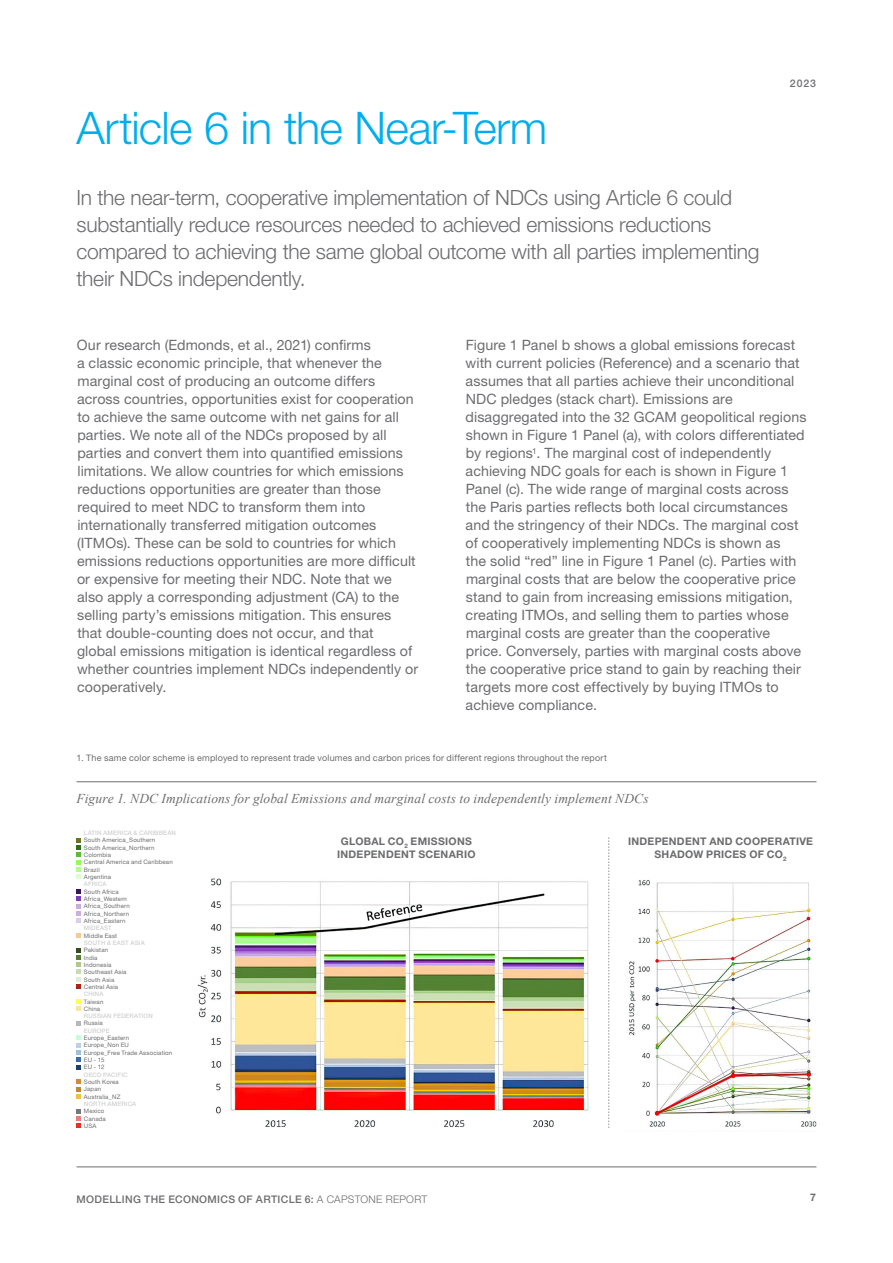
<style>
.page{position:relative;width:893px;height:1263px;background:#fff}
.page>*{position:absolute;margin:0;border:0;box-sizing:border-box;transform-origin:0 0}
._30_pt_Headline{font:300 45px "Helvetica Neue LT Std";letter-spacing:-.015em;color:#00aeef}
._14_pt_Headline{font:300 21px/27px "Helvetica Neue LT Std";letter-spacing:-.01em;color:#6c6d70}
.Normal_text_black{font:14.25px/18px "Helvetica Neue LT Std";letter-spacing:.005em;color:#6c6d70}
.Normal_text_black-2{font:italic 13.5px "Times New Roman";letter-spacing:.01em;color:#6c6d70}
.Normal_text_black-3{font:700 10.5px/12.6px "Helvetica Neue LT Std";letter-spacing:.025em;color:#6c6d70;text-align:center}
.t1{font:500 10.5px "Helvetica Neue LT Std";letter-spacing:.03em;color:#6c6d70}
.Normal_text_black-4{font:9px "Helvetica Neue LT Std";letter-spacing:.025em;color:#6c6d70}
.Normal_text_black-5{font:6.15px "Helvetica Neue LT Std";letter-spacing:.025em;color:#6c6d70}
.Normal_text_black-6{font:500 6.15px "Helvetica Neue LT Std";letter-spacing:.025em;color:#cfd0d2}
.s1{font-weight:300}
</style>
<div class="page">
<img style="left:197px;top:878px;width:392px;height:250px">
<img style="left:629px;top:880px;width:187px;height:247px">
<hr style="left:77px;top:781px;width:739px;height:1px;background:#6c6d70">
<svg style="left:608px;top:837px;width:1px;height:291px"></svg>
<svg style="left:77px;top:1109px;width:4px;height:19px"></svg>
<svg style="left:77px;top:1079px;width:4px;height:20px"></svg>
<svg style="left:77px;top:1035px;width:4px;height:34px"></svg>
<svg style="left:77px;top:1021px;width:4px;height:4px"></svg>
<svg style="left:77px;top:999px;width:4px;height:12px"></svg>
<svg style="left:77px;top:948px;width:4px;height:41px"></svg>
<svg style="left:77px;top:933px;width:4px;height:5px"></svg>
<svg style="left:77px;top:889px;width:4px;height:34px"></svg>
<svg style="left:77px;top:838px;width:4px;height:41px"></svg>
<hr style="left:77px;top:1166px;width:739px;height:1px;background:#6c6d70">
<p class="_30_pt_Headline" style="left:77px;top:100px;width:472px">Article 6 in the Near-Term</p>
<p class="_14_pt_Headline" style="left:77px;top:183px;width:684px">In the near-term, cooperative implementation of NDCs using Article 6 could substantially reduce resources needed to achieved emissions reductions compared to achieving the same global outcome with all parties implementing their NDCs independently.</p>
<p class="t1" style="left:790px;top:77px;width:28px">2023</p>
<p class="Normal_text_black" style="left:77px;top:336px;width:343px">Our research (Edmonds, et al., 2021) confirms<br>a classic economic principle, that whenever the marginal cost of producing an outcome differs across countries, opportunities exist for cooperation to achieve the same outcome with net gains for all parties. We note all of the NDCs proposed by all parties and convert them into quantified emissions limitations. We allow countries for which emissions reductions opportunities are greater than those required to meet NDC to transform them into internationally transferred mitigation outcomes (ITMOs). These can be sold to countries for which emissions reductions opportunities are more difficult or expensive for meeting their NDC. Note that we also apply a corresponding adjustment (CA) to the selling party’s emissions mitigation. This ensures that double-counting does not occur, and that<br>global emissions mitigation is identical regardless of whether countries implement NDCs independently or cooperatively.</p>
<p class="Normal_text_black" style="left:466px;top:336px;width:342px">Figure 1 Panel b shows a global emissions forecast with current policies (Reference) and a scenario that assumes that all parties achieve their unconditional NDC pledges (stack chart). Emissions are disaggregated into the 32 GCAM geopolitical regions shown in Figure 1 Panel (a), with colors differentiated by regions<sup>1</sup>. The marginal cost of independently achieving NDC goals for each is shown in Figure 1<br>Panel (c). The wide range of marginal costs across the Paris parties reflects both local circumstances and the stringency of their NDCs. The marginal cost of cooperatively implementing NDCs is shown as<br>the solid “red” line in Figure 1 Panel (c). Parties with marginal costs that are below the cooperative price stand to gain from increasing emissions mitigation, creating ITMOs, and selling them to parties whose marginal costs are greater than the cooperative price. Conversely, parties with marginal costs above the cooperative price stand to gain by reaching their targets more cost effectively by buying ITMOs to achieve compliance.</p>
<p class="Normal_text_black-4" style="left:77px;top:752px;width:532px">1. The same color scheme is employed to represent trade volumes and carbon prices for different regions throughout the report</p>
<p class="Normal_text_black-2" style="left:77px;top:789px;width:574px">Figure 1. NDC Implications for global Emissions and marginal costs to independently implement NDCs</p>
<p class="Normal_text_black-6" style="left:84px;top:829px;width:94px">LATIN AMERICA &amp; CARIBBEAN</p>
<p class="Normal_text_black-5" style="left:84px;top:836px;width:73px">South America_Southern</p>
<p class="Normal_text_black-5" style="left:84px;top:844px;width:72px">South America_Northern</p>
<p class="Normal_text_black-5" style="left:84px;top:851px;width:29px">Colombia</p>
<p class="Normal_text_black-5" style="left:84px;top:858px;width:90px">Central America and Caribbean</p>
<p class="Normal_text_black-5" style="left:84px;top:866px;width:17px">Brazil</p>
<p class="Normal_text_black-5" style="left:84px;top:873px;width:29px">Argentina</p>
<p class="Normal_text_black-6" style="left:84px;top:880px;width:24px">AFRICA</p>
<p class="Normal_text_black-5" style="left:84px;top:888px;width:36px">South Africa</p>
<p class="Normal_text_black-5" style="left:84px;top:895px;width:45px">Africa_Western</p>
<p class="Normal_text_black-5" style="left:84px;top:902px;width:47px">Africa_Southern</p>
<p class="Normal_text_black-5" style="left:84px;top:910px;width:47px">Africa_Northern</p>
<p class="Normal_text_black-5" style="left:84px;top:917px;width:43px">Africa_Eastern</p>
<p class="Normal_text_black-6" style="left:84px;top:924px;width:30px">MIDEAST</p>
<p class="Normal_text_black-5" style="left:84px;top:932px;width:35px">Middle East</p>
<p class="Normal_text_black-6" style="left:84px;top:939px;width:62px">SOUTH &amp; EAST ASIA</p>
<p class="Normal_text_black-5" style="left:84px;top:946px;width:26px">Pakistan</p>
<p class="Normal_text_black-5" style="left:84px;top:954px;width:15px">India</p>
<p class="Normal_text_black-5" style="left:84px;top:961px;width:29px">Indonesia</p>
<p class="Normal_text_black-5" style="left:84px;top:968px;width:44px">Southeast Asia</p>
<p class="Normal_text_black-5" style="left:84px;top:976px;width:32px">South Asia</p>
<p class="Normal_text_black-5" style="left:84px;top:983px;width:36px">Central Asia</p>
<p class="Normal_text_black-6" style="left:84px;top:990px;width:21px">CHINA</p>
<p class="Normal_text_black-5" style="left:84px;top:998px;width:21px">Taiwan</p>
<p class="Normal_text_black-5" style="left:84px;top:1005px;width:18px">China</p>
<p class="Normal_text_black-6" style="left:84px;top:1012px;width:70px">RUSSIAN FEDERATION</p>
<p class="Normal_text_black-5" style="left:84px;top:1019px;width:21px">Russia</p>
<p class="Normal_text_black-6" style="left:84px;top:1027px;width:27px">EUROPE</p>
<p class="Normal_text_black-5" style="left:84px;top:1034px;width:47px">Europe_Eastern</p>
<p class="Normal_text_black-5" style="left:84px;top:1041px;width:47px">Europe_Non EU</p>
<p class="Normal_text_black-5" style="left:84px;top:1049px;width:90px">Europe_Free Trade Association</p>
<p class="Normal_text_black-5" style="left:84px;top:1056px;width:22px">EU - 15</p>
<p class="Normal_text_black-5" style="left:84px;top:1063px;width:22px">EU - 12</p>
<p class="Normal_text_black-6" style="left:84px;top:1071px;width:45px">OECD PACIFIC</p>
<p class="Normal_text_black-5" style="left:84px;top:1078px;width:36px">South Korea</p>
<p class="Normal_text_black-5" style="left:84px;top:1085px;width:19px">Japan</p>
<p class="Normal_text_black-5" style="left:84px;top:1093px;width:38px">Australia_NZ</p>
<p class="Normal_text_black-6" style="left:84px;top:1100px;width:54px">NORTH AMERICA</p>
<p class="Normal_text_black-5" style="left:84px;top:1107px;width:22px">Mexico</p>
<p class="Normal_text_black-5" style="left:84px;top:1115px;width:23px">Canada</p>
<p class="Normal_text_black-5" style="left:84px;top:1122px;width:14px">USA</p>
<p class="Normal_text_black-3" style="left:337px;top:835px;width:140px">GLOBAL CO<sub>2</sub> EMISSIONS<br>INDEPENDENT SCENARIO</p>
<p class="Normal_text_black-3" style="left:628px;top:835px;width:186px">INDEPENDENT AND COOPERATIVE<br>SHADOW PRICES OF CO<sub>2</sub></p>
<p class="t1" style="left:77px;top:1193px;width:352px">MODELLING THE ECONOMICS OF ARTICLE 6: <span class="s1">A CAPSTONE REPORT</span></p>
<p class="Normal_text_black-3" style="left:810px;top:1190px;width:7px">7</p>
</div>
